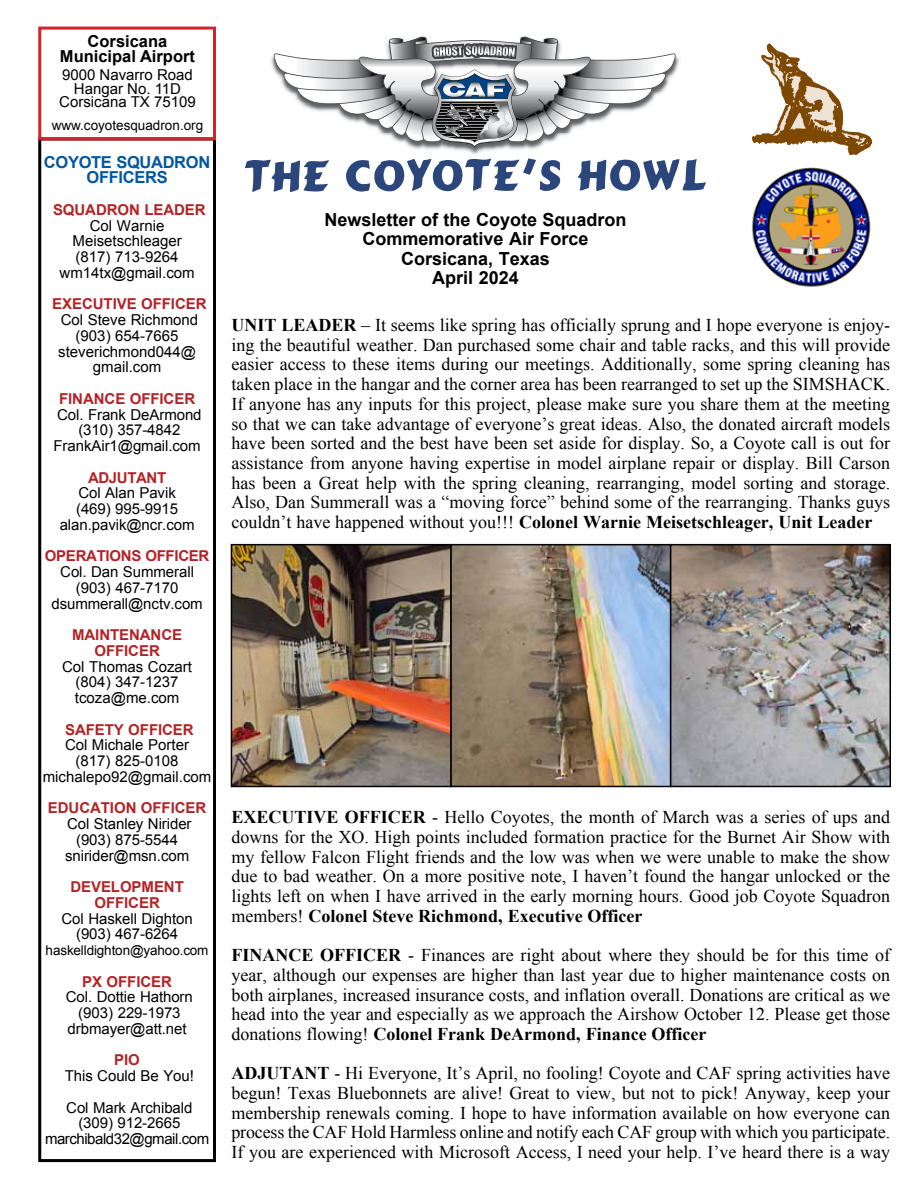
<style>
.page{position:relative;width:918px;height:1188px;background:#fff}
.page>*{position:absolute;margin:0;border:0;box-sizing:border-box;transform-origin:0 0}
.t1{font:18px/19.6px "Times New Roman";color:#000;text-align:justify}
.t2{font:700 18px/19.5px "Arial";color:#000;text-align:center}
.t3{font:700 16.5px/15px "Arial";color:#000;text-align:center}
.t4{font:700 16.5px/15.8px "Arial";letter-spacing:-.02em;color:#0057a2}
.t5{font:15px/15.8px "Arial";letter-spacing:-.005em;color:#000;text-align:center}
.t6{font:700 15px/15.8px "Arial";letter-spacing:-.005em;color:#b42225}
.t7{font:15px/15.8px "Arial";letter-spacing:-.03em;color:#000;text-align:center}
.t8{font:13.5px "Arial";letter-spacing:-.01em;color:#000}
.s1{font-weight:700}
</style>
<div class="page">
<img style="left:271px;top:36px;width:409px;height:119px">
<svg style="left:274px;top:37px;width:402px;height:110px"></svg>
<div style="left:38px;top:137px;width:178px;height:1025px;border:3px solid #000"></div>
<svg style="left:752px;top:43px;width:120px;height:112px"></svg>
<svg style="left:245px;top:159px;width:84px;height:33px"></svg>
<svg style="left:578px;top:159px;width:128px;height:32px"></svg>
<svg style="left:346px;top:158px;width:214px;height:34px"></svg>
<img style="left:752px;top:167px;width:119px;height:120px">
<div style="left:38px;top:27px;width:178px;height:113px;border:3px solid #d2232a"></div>
<img style="left:234px;top:547px;width:654px;height:237px">
<div style="left:231px;top:544px;width:221px;height:243px;border:2px solid #000"></div>
<div style="left:450px;top:544px;width:221px;height:243px;border:2px solid #000"></div>
<div style="left:670px;top:544px;width:221px;height:243px;border:2px solid #000"></div>
<p class="t3" style="left:60px;top:34px;width:137px">CORSICANA<br>MUNICIPAL AIRPORT</p>
<p class="t5" style="left:59px;top:68px;width:138px;line-height:13.5px">9000 Navarro Road<br>Hangar No. 11D<br>Corsicana TX 75109</p>
<p class="t8" style="left:52px;top:116px;width:153px">www.coyotesquadron.org</p>
<p class="t4" style="left:87px;top:154px;width:54px;text-indent:30px">SQUADRON<br>OFFICERS</p>
<p class="t6" style="left:53px;top:202px;width:22px">SQUADRON</p>
<p class="t6" style="left:144px;top:202px;width:21px">LEADER</p>
<p class="t5" style="left:60px;top:218px;width:137px">Col Warnie<br>Meisetschleager (817) 713-9264 wm14tx@gmail.com</p>
<p class="t6" style="left:52px;top:297px;width:30px">EXECUTI</p>
<p class="t6" style="left:117px;top:297px;width:64px">VE OFFICER</p>
<p class="t5" style="left:58px;top:312px;width:141px">Col Steve Richmond (903) 654-7665 steverichmond044@ gmail.com</p>
<p class="t6" style="left:59px;top:391px;width:11px">FINANCE</p>
<p class="t6" style="left:130px;top:391px;width:40px">OFFICER</p>
<p class="t5" style="left:54px;top:407px;width:150px">Col. Frank DeArmond (310) 357-4842<br>FrankAir1@gmail.com</p>
<p class="t6" style="left:88px;top:470px;width:40px">ADJUTANT</p>
<p class="t5" style="left:60px;top:485px;width:136px">Col Alan Pavik (469) 995-9915 alan.pavik@ncr.com</p>
<p class="t6" style="left:45px;top:549px;width:22px">OPERATIONS</p>
<p class="t6" style="left:145px;top:549px;width:39px">OFFICER</p>
<p class="t5" style="left:51px;top:564px;width:153px">Col. Dan Summerall (903) 467-7170 dsummerall@nctv.com</p>
<p class="t6" style="left:72px;top:627px;width:24px">MAINTENANCE</p>
<p class="t6" style="left:94px;top:643px;width:40px">OFFICER</p>
<p class="t5" style="left:62px;top:659px;width:132px">Col Thomas Cozart (804) 347-1237 tcoza@me.com</p>
<p class="t6" style="left:65px;top:722px;width:41px">SAFETY</p>
<p class="t6" style="left:128px;top:722px;width:40px">OFFICER</p>
<p class="t5" style="left:43px;top:737px;width:170px">Col Michale Porter<br>(817) 825-0108 michalepo92@gmail.com</p>
<p class="t6" style="left:48px;top:801px;width:21px">EDUCATION</p>
<p class="t6" style="left:141px;top:801px;width:40px">OFFICER</p>
<p class="t5" style="left:65px;top:816px;width:128px">Col Stanley Nirider (903) 875-5544 snirider@msn.com</p>
<p class="t6" style="left:94px;top:879px;width:40px;text-indent:-24px">DEVELOPMENT<br>OFFICER</p>
<p class="t5" style="left:62px;top:911px;width:133px">Col Haskell Dighton (903) 467-6264</p>
<p class="t8" style="left:46px;top:941px;width:164px">haskelldighton@yahoo.com</p>
<p class="t6" style="left:82px;top:974px;width:64px">PX OFFICER</p>
<p class="t5" style="left:66px;top:989px;width:129px">Col. Dottie Hathorn (903) 229-1973 drbmayer@att.net</p>
<p class="t6" style="left:114px;top:1053px;width:27px">PIO</p>
<p class="t5" style="left:65px;top:1060px;width:131px;line-height:31.5px;text-align:left">This Could Be You!<br>Col Mark Archibald</p>
<p class="t7" style="left:45px;top:1115px;width:166px">(309) 912-2665 marchibald32@gmail.com</p>
<p class="t4" style="left:44px;top:154px;width:24px">COYOTE</p>
<p class="t2" style="left:325px;top:210px;width:304px">NEWSLETTER OF THE COYOTE SQUADRON<br>COMMEMORATIVE AIR FORCE<br>CORSICANA, TEXAS<br>APRIL 2024</p>
<p class="t1" style="left:231px;top:315px;width:660px"><span class="s1">Unit Leader</span> – It seems like spring has officially sprung and I hope everyone is enjoy&shy;ing the beautiful weather. Dan purchased some chair and table racks, and this will provide easier access to these items during our meetings. Additionally, some spring cleaning has taken place in the hangar and the corner area has been rearranged to set up the SIMSHACK.<br>If anyone has any inputs for this project, please make sure you share them at the meeting so that we can take advantage of everyone’s great ideas. Also, the donated aircraft models have been sorted and the best have been set aside for display. So, a Coyote call is out for assistance from anyone having expertise in model airplane repair or display. Bill Carson has been a Great help with the spring cleaning, rearranging, model sorting and storage.<br>Also, Dan Summerall was a “moving force” behind some of the rearranging. Thanks guys couldn’t have happened without you!!! <span class="s1">Colonel Warnie Meisetschleager, Unit Leader</span></p>
<p class="t1" style="left:231px;top:807px;width:660px"><span class="s1">Executive Officer</span> - Hello Coyotes, the month of March was a series of ups and downs for the XO. High points included formation practice for the Burnet Air Show with my fellow Falcon Flight friends and the low was when we were unable to make the show due to bad weather. On a more positive note, I haven’t found the hangar unlocked or the lights left on when I have arrived in the early morning hours. Good job Coyote Squadron members! <span class="s1">Colonel Steve Richmond, Executive Officer</span></p>
<p class="t1" style="left:231px;top:945px;width:660px"><span class="s1">Financ e Offic er</span> - Finances are right about where they should be for this time of year, although our expenses are higher than last year due to higher maintenance costs on both airplanes, increased insurance costs, and inflation overall. Donations are critical as we head into the year and especially as we approach the Airshow October 12. Please get those donations flowing! <span class="s1">Colonel Frank DeArmond, Finance Officer</span></p>
<p class="t1" style="left:231px;top:1063px;width:660px"><span class="s1">Adjutant</span> - Hi Everyone, It’s April, no fooling! Coyote and CAF spring activities have begun! Texas Bluebonnets are alive! Great to view, but not to pick! Anyway, keep your membership renewals coming. I hope to have information available on how everyone can process the CAF Hold Harmless online and notify each CAF group with which you participate.<br>If you are experienced with Microsoft Access, I need your help. I’ve heard there is a way</p>
</div>
